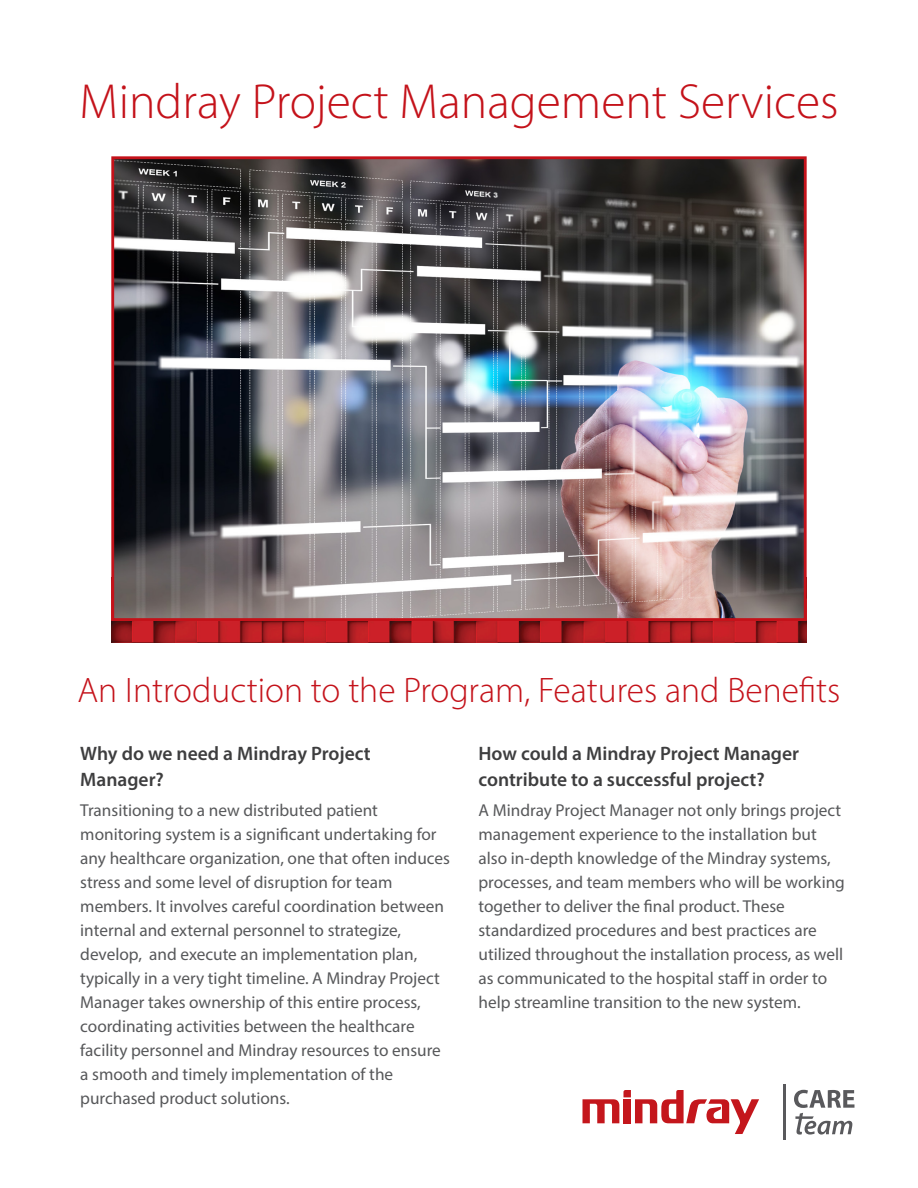
<style>
.page{position:relative;width:918px;height:1188px;background:#fff}
.page>*{position:absolute;margin:0;border:0;box-sizing:border-box;transform-origin:0 0}
.t1{font:300 49.5px "Myriad Pro";color:#c4121a}
.t2{font:300 35.55px "Myriad Pro";color:#c4121a}
.t3{font:600 19.5px/25.5px "Myriad Pro";color:#3e3e3f}
.t4{font:17.25px/24px "Myriad Pro";color:#57585a}
</style>
<div class="page">
<svg style="left:583px;top:1090px;width:176px;height:44px"></svg>
<svg style="left:794px;top:1090px;width:60px;height:45px"></svg>
<hr style="left:783px;top:1084px;width:3px;height:56px;background:#59595c">
<img style="left:111px;top:621px;width:409px;height:21px">
<img style="left:520px;top:621px;width:287px;height:21px">
<img style="left:115px;top:160px;width:688px;height:457px">
<div style="left:111px;top:156px;width:696px;height:465px;border:3px solid #c4121a"></div>
<p class="t1" style="left:79px;top:72px;width:761px">Mindray Project Management Services</p>
<p class="t2" style="left:78px;top:669px;width:764px">An Introduction to the Program, Features and Benefits</p>
<p class="t3" style="left:80px;top:740px;width:292px">Why do we need a Mindray Project<br>Manager?</p>
<p class="t4" style="left:80px;top:798px;width:371px">Transitioning to a new distributed patient monitoring system is a significant undertaking for any healthcare organization, one that often induces stress and some level of disruption for team members. It involves careful coordination between internal and external personnel to strategize, develop, and execute an implementation plan, typically in a very tight timeline. A Mindray Project Manager takes ownership of this entire process, coordinating activities between the healthcare facility personnel and Mindray resources to ensure a smooth and timely implementation of the purchased product solutions.</p>
<p class="t3" style="left:478px;top:740px;width:322px">How could a Mindray Project Manager contribute to a successful project?</p>
<p class="t4" style="left:478px;top:798px;width:368px">A Mindray Project Manager not only brings project management experience to the installation but also in-depth knowledge of the Mindray systems, processes, and team members who will be working together to deliver the final product. These standardized procedures and best practices are utilized throughout the installation process, as well as communicated to the hospital staff in order to help streamline transition to the new system.</p>
</div>
